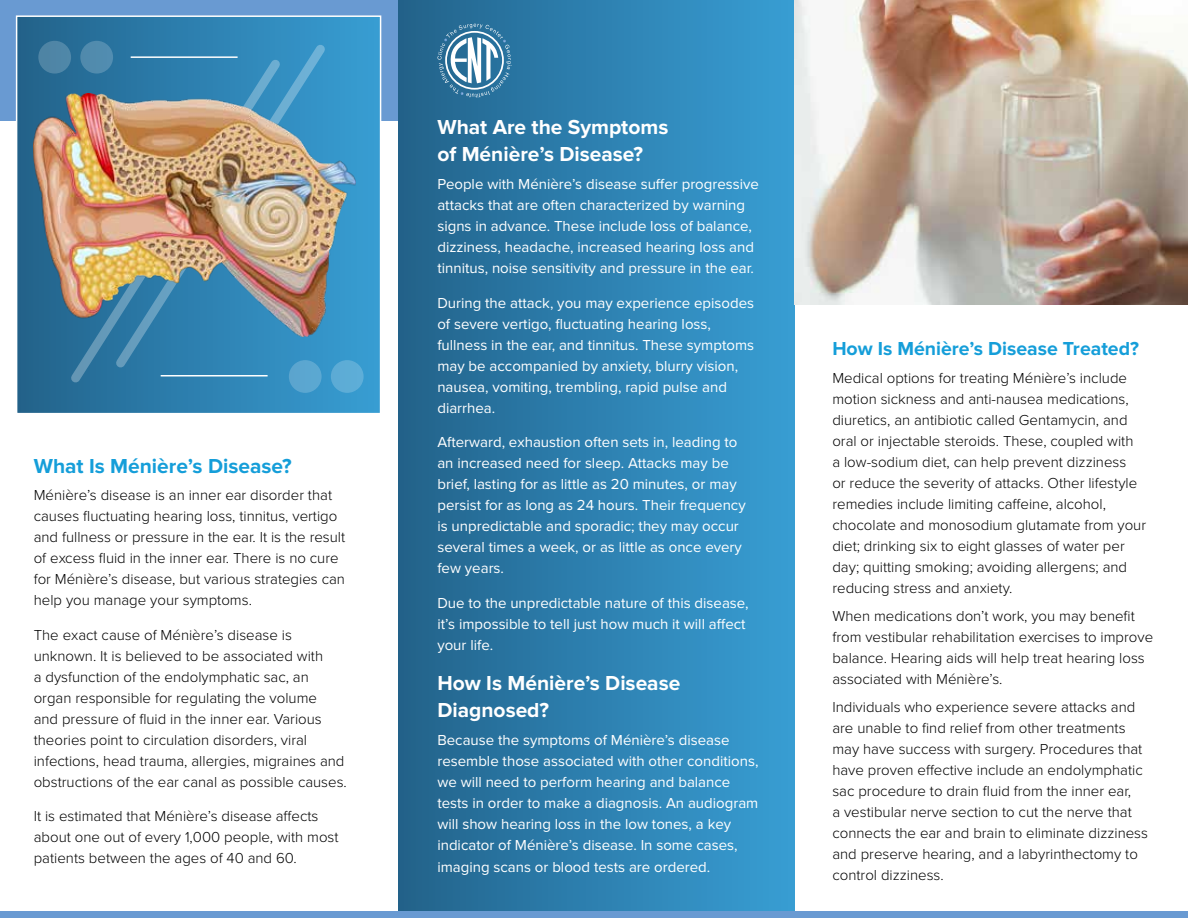
<style>
.page{position:relative;width:1188px;height:918px;background:#fff}
.page>*{position:absolute;margin:0;border:0;box-sizing:border-box;transform-origin:0 0}
.t1{font:700 21px/27px "Proxima Nova";color:#fff}
.t2{font:700 21px "Proxima Nova";color:#159ed9}
.t3{font:700 19.5px "Proxima Nova";color:#159ed9}
.t4{font:300 15px/21px "Proxima Nova";color:#000}
.t5{font:15px/21px "Proxima Nova";color:#fff}
</style>
<div class="page">
<div style="left:0;top:0;width:399px;height:120px;background:#699ad2"></div>
<div style="left:17px;top:16px;width:364px;height:398px;background:linear-gradient(to right,#23628b,#389ed4)"></div>
<div style="left:399px;top:0;width:396px;height:918px;background:linear-gradient(to right,#22628b,#389ed4)"></div>
<svg style="left:70px;top:58px;width:211px;height:326px;background:#307aa6"></svg>
<svg style="left:115px;top:43px;width:211px;height:326px;background:#3286b5"></svg>
<img style="left:795px;top:0;width:393px;height:305px">
<div style="left:0;top:912px;width:1188px;height:6px;background:#699ad2"></div>
<svg style="left:437px;top:24px;width:75px;height:74px"></svg>
<img style="left:34px;top:93px;width:322px;height:243px">
<div style="left:16px;top:15px;width:365px;height:399px;border:2px solid #fff"></div>
<div style="left:38px;top:41px;width:33px;height:33px;background:#4f85a6;border-radius:50%"></div>
<div style="left:289px;top:360px;width:33px;height:33px;background:#5ba6d0;border-radius:50%"></div>
<div style="left:80px;top:41px;width:33px;height:33px;background:#518cae;border-radius:50%"></div>
<div style="left:331px;top:360px;width:33px;height:33px;background:#5dadd6;border-radius:50%"></div>
<hr style="left:131px;top:56px;width:107px;height:2px;background:#fff">
<hr style="left:161px;top:375px;width:107px;height:1px;background:#fff">
<h1 class="t2" style="left:34px;top:454px;width:260px">What Is Ménière’s Disease?</h1>
<p class="t4" style="left:34px;top:485px;width:313px">Ménière’s disease is an inner ear disorder that causes fluctuating hearing loss, tinnitus, vertigo and fullness or pressure in the ear. It is the result of excess fluid in the inner ear. There is no cure for Ménière’s disease, but various strategies can help you manage your symptoms.</p>
<p class="t4" style="left:34px;top:625px;width:315px">The exact cause of Ménière’s disease is unknown. It is believed to be associated with<br>a dysfunction of the endolymphatic sac, an organ responsible for regulating the volume<br>and pressure of fluid in the inner ear. Various theories point to circulation disorders, viral infections, head trauma, allergies, migraines and obstructions of the ear canal as possible causes.</p>
<p class="t4" style="left:34px;top:806px;width:306px">It is estimated that Ménière’s disease affects about one out of every 1,000 people, with most patients between the ages of 40 and 60.</p>
<h1 class="t1" style="left:437px;top:115px;width:232px">What Are the Symptoms of Ménière’s Disease?</h1>
<p class="t5" style="left:437px;top:174px;width:323px">People with Ménière’s disease suffer progressive attacks that are often characterized by warning signs in advance. These include loss of balance, dizziness, headache, increased hearing loss and tinnitus, noise sensitivity and pressure in the ear.</p>
<p class="t5" style="left:437px;top:293px;width:318px">During the attack, you may experience episodes of severe vertigo, fluctuating hearing loss, fullness in the ear, and tinnitus. These symptoms may be accompanied by anxiety, blurry vision, nausea, vomiting, trembling, rapid pulse and diarrhea.</p>
<p class="t5" style="left:437px;top:432px;width:310px">Afterward, exhaustion often sets in, leading to an increased need for sleep. Attacks may be brief, lasting for as little as 20 minutes, or may persist for as long as 24 hours. Their frequency is unpredictable and sporadic; they may occur several times a week, or as little as once every few years.</p>
<p class="t5" style="left:437px;top:593px;width:313px">Due to the unpredictable nature of this disease, it’s impossible to tell just how much it will affect your life.</p>
<h1 class="t1" style="left:437px;top:671px;width:244px">How Is Ménière’s Disease<br>Diagnosed?</h1>
<p class="t5" style="left:437px;top:730px;width:323px">Because the symptoms of Ménière’s disease resemble those associated with other conditions, we will need to perform hearing and balance tests in order to make a diagnosis. An audiogram will show hearing loss in the low tones, a key indicator of Ménière’s disease. In some cases,</p>
<p class="t5" style="left:437px;top:857px;width:274px">imaging scans or blood tests are ordered.</p>
<h2 class="t3" style="left:832px;top:338px;width:308px">How Is Ménière’s Disease Treated?</h2>
<p class="t4" style="left:832px;top:368px;width:315px">Medical options for treating Ménière’s include motion sickness and anti-nausea medications, diuretics, an antibiotic called Gentamycin, and oral or injectable steroids. These, coupled with<br>a low-sodium diet, can help prevent dizziness<br>or reduce the severity of attacks. Other lifestyle remedies include limiting caffeine, alcohol, chocolate and monosodium glutamate from your diet; drinking six to eight glasses of water per day; quitting smoking; avoiding allergens; and reducing stress and anxiety.</p>
<p class="t4" style="left:832px;top:606px;width:322px">When medications don’t work, you may benefit from vestibular rehabilitation exercises to improve balance. Hearing aids will help treat hearing loss associated with Ménière’s.</p>
<p class="t4" style="left:832px;top:696px;width:317px">Individuals who experience severe attacks and are unable to find relief from other treatments may have success with surgery. Procedures that have proven effective include an endolymphatic sac procedure to drain fluid from the inner ear,<br>a vestibular nerve section to cut the nerve that connects the ear and brain to eliminate dizziness and preserve hearing, and a labyrinthectomy to control dizziness.</p>
</div>
